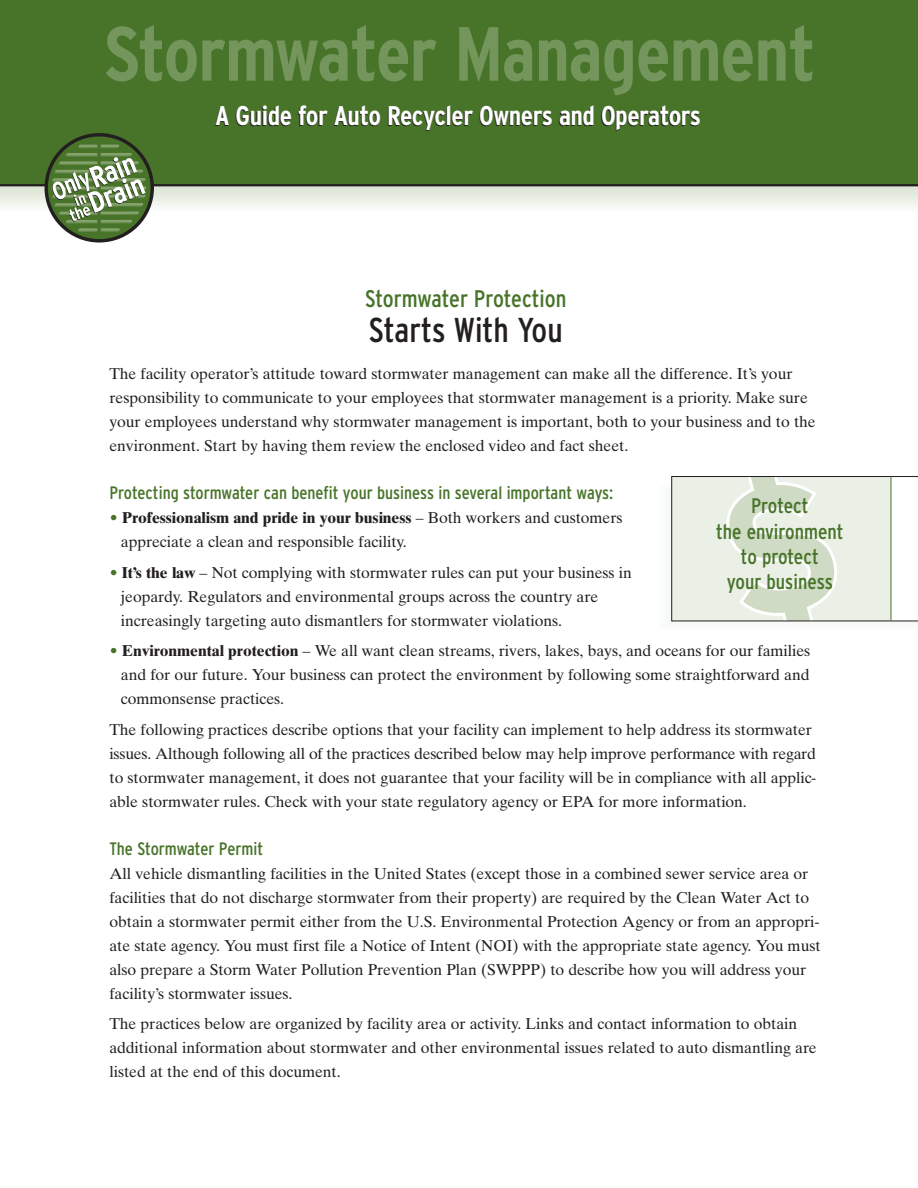
<style>
.page{position:relative;width:918px;height:1188px;background:#fff}
.page>*{position:absolute;margin:0;border:0;box-sizing:border-box;transform-origin:0 0}
.t1{font:700 condensed 76.5px "Interstate";letter-spacing:-.015em;color:#74955c}
.t2{font:condensed 34.5px "Interstate";color:#231f20}
.t3{font:700 condensed 27px "Interstate";letter-spacing:-.015em;color:#fff}
.t4{font:condensed 24px "Interstate";color:#48742a}
.t5{font:condensed 21px/25.2px "Interstate";color:#48742a;text-align:center}
.t6{font:condensed 18px "Interstate";color:#48742a}
.t7{font:15.75px/24px "Times Ten";letter-spacing:-.005em;color:#231f20}
.s1{color:#48742a}
.s2{font-weight:700}
</style>
<div class="page">
<hr style="left:0;top:207px;width:918px;height:4px;background:#f8faf7">
<hr style="left:0;top:205px;width:918px;height:4px;background:#f4f7f3">
<hr style="left:0;top:203px;width:918px;height:4px;background:#f0f5ee">
<hr style="left:0;top:201px;width:918px;height:4px;background:#edf1e9">
<hr style="left:0;top:197px;width:918px;height:4px;background:#e7ede2">
<hr style="left:0;top:196px;width:918px;height:4px;background:#eaefe6">
<hr style="left:0;top:192px;width:918px;height:4px;background:#e4eade">
<hr style="left:0;top:189px;width:918px;height:4px;background:#e1e8da">
<hr style="left:0;top:186px;width:918px;height:3px;background:#d4deca">
<div style="left:0;top:0;width:918px;height:186px;background:#48742a"></div>
<hr style="left:0;top:184px;width:918px;height:2px;background:#231f20">
<svg style="left:671px;top:476px;width:247px;height:145px"></svg>
<hr style="left:891px;top:476px;width:1px;height:145px;background:#48742a">
<svg style="left:43px;top:133px;width:113px;height:110px"></svg>
<h1 class="t1" style="left:104px;top:25px;width:714px">Stormwater Management</h1>
<h3 class="t3" style="left:215px;top:106px;width:487px">A Guide for Auto Recycler Owners and Operators</h3>
<h3 class="t4" style="left:365px;top:290px;width:203px">Stormwater Protection</h3>
<h2 class="t2" style="left:369px;top:317px;width:195px">Starts With You</h2>
<p class="t7" style="left:110px;top:364px;width:708px">The facility operator’s attitude toward stormwater management can make all the difference. It’s your responsibility to communicate to your employees that stormwater management is a priority. Make sure your employees understand why stormwater management is important, both to your business and to the environment. Start by having them review the enclosed video and fact sheet.</p>
<p class="t6" style="left:110px;top:486px;width:505px">Protecting stormwater can benefit your business in several important ways:</p>
<p class="t7" style="left:121px;top:508px;width:503px;text-indent:-11px"><span class="s1">•</span> <span class="s2">Professionalism and pride in your business</span> – Both workers and customers appreciate a clean and responsible facility.</p>
<p class="t7" style="left:121px;top:562px;width:512px;text-indent:-11px"><span class="s1">•</span> <span class="s2">It’s the law</span> – Not complying with stormwater rules can put your business in jeopardy. Regulators and environmental groups across the country are increasingly targeting auto dismantlers for stormwater violations.</p>
<p class="t7" style="left:121px;top:641px;width:691px;text-align:justify;text-indent:-11px"><span class="s1">•</span> <span class="s2">Environmental protection</span> – We all want clean streams, rivers, lakes, bays, and oceans for our families and for our future. Your business can protect the environment by following some straightforward and commonsense practices.</p>
<p class="t7" style="left:110px;top:719px;width:709px">The following practices describe options that your facility can implement to help address its stormwater issues. Although following all of the practices described below may help improve performance with regard to stormwater management, it does not guarantee that your facility will be in compliance with all applic&shy;able stormwater rules. Check with your state regulatory agency or EPA for more information.</p>
<p class="t6" style="left:110px;top:842px;width:155px">The Stormwater Permit</p>
<p class="t7" style="left:110px;top:863px;width:713px">All vehicle dismantling facilities in the United States (except those in a combined sewer service area or facilities that do not discharge stormwater from their property) are required by the Clean Water Act to obtain a stormwater permit either from the U.S. Environmental Protection Agency or from an appropri&shy;ate state agency. You must first file a Notice of Intent (NOI) with the appropriate state agency. You must also prepare a Storm Water Pollution Prevention Plan (SWPPP) to describe how you will address your facility’s stormwater issues.</p>
<p class="t7" style="left:110px;top:1013px;width:709px">The practices below are organized by facility area or activity. Links and contact information to obtain additional information about stormwater and other environmental issues related to auto dismantling are listed at the end of this document.</p>
<h3 class="t5" style="left:716px;top:495px;width:129px">Protect<br>the environment to protect<br>your business</h3>
</div>
